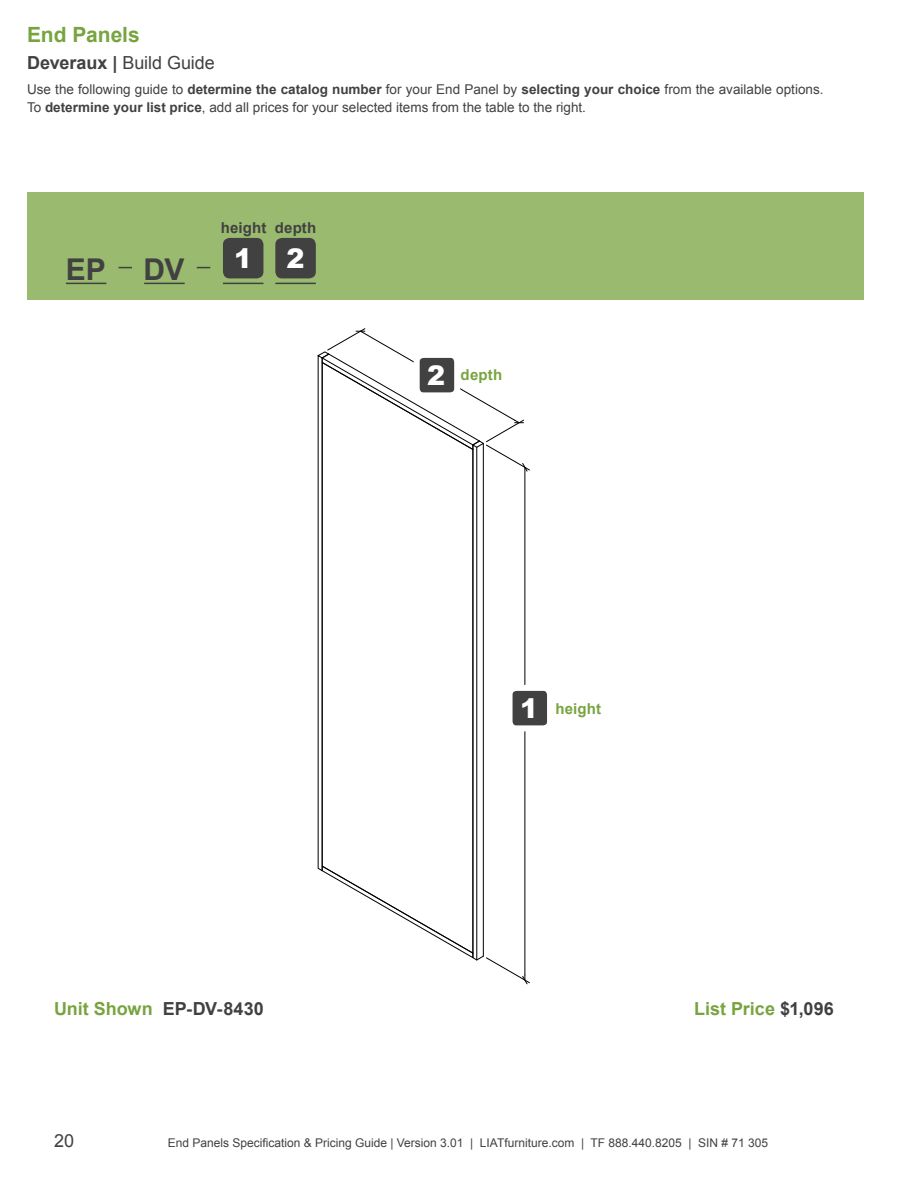
<style>
.page{position:relative;width:918px;height:1188px;background:#fff}
.page>*{position:absolute;margin:0;border:0;box-sizing:border-box;transform-origin:0 0}
.t1{font:700 30px "Arial";color:#414142}
.t2{font:900 27px "Arial";color:#fff}
.t3{font:700 21px "Arial";color:#78a440}
.t4{font:18px "Arial";letter-spacing:-.005em;color:#414142}
.t5{font:700 18px "Arial";color:#414142}
.t6{font:700 18px "Arial";letter-spacing:.005em;color:#78a440}
.t7{font:700 15px "Arial";letter-spacing:.01em;color:#78a440}
.t8{font:700 15px "Arial";letter-spacing:.01em;color:#414142}
.t9{font:13.5px/18px "Arial";color:#414142}
.t10{font:12px "Arial";color:#414142}
.s1{font-weight:700}
.s2{font-weight:900;font-size:27px;color:#fff}
.s3{color:#78a440}
.s4{color:#414142}
</style>
<div class="page">
<div style="left:27px;top:192px;width:837px;height:108px;background:#99ba6f"></div>
<svg style="left:119px;top:267px;width:13px;height:1px"></svg>
<div style="left:223px;top:238px;width:40px;height:40px;background:#414142;border-radius:7px"></div>
<hr style="left:223px;top:283px;width:40px;height:1px;background:#414142">
<div style="left:275px;top:238px;width:41px;height:40px;background:#414142;border-radius:7px"></div>
<hr style="left:275px;top:283px;width:41px;height:1px;background:#414142">
<svg style="left:197px;top:267px;width:13px;height:1px"></svg>
<svg style="left:317px;top:328px;width:213px;height:656px"></svg>
<hr style="left:66px;top:283px;width:40px;height:1px;background:#414142">
<hr style="left:144px;top:283px;width:41px;height:1px;background:#414142">
<div style="left:417px;top:355px;width:40px;height:40px;background:#414142;border-radius:7px"></div>
<div style="left:414px;top:352px;width:46px;height:46px;border:6px solid #fff;border-radius:7px"></div>
<div style="left:510px;top:688px;width:40px;height:40px;background:#414142;border-radius:7px"></div>
<div style="left:507px;top:685px;width:46px;height:46px;border:6px solid #fff;border-radius:7px"></div>
<h3 class="t3" style="left:27px;top:21px;width:114px">End Panels</h3>
<h3 class="t4" style="left:27px;top:51px;width:189px"><span class="s1">Deveraux |</span> Build Guide</h3>
<p class="t9" style="left:27px;top:80px;width:796px">Use the following guide to <span class="s1">determine the catalog number</span> for your End Panel by <span class="s1">selecting your choice</span> from the available options.<br>To <span class="s1">determine your list price</span>, add all prices for your selected items from the table to the right.</p>
<h1 class="t1" style="left:66px;top:249px;width:41px">EP</h1>
<h1 class="t1" style="left:144px;top:249px;width:42px">DV</h1>
<p class="t8" style="left:221px;top:218px;width:47px">height</p>
<h2 class="t2" style="left:234px;top:239px;width:20px">1</h2>
<p class="t8" style="left:275px;top:218px;width:43px">depth</p>
<h2 class="t2" style="left:287px;top:239px;width:20px">2</h2>
<p class="t7" style="left:427px;top:365px;width:77px"><span class="s2">2</span> depth</p>
<p class="t7" style="left:520px;top:698px;width:82px"><span class="s2">1</span> height</p>
<h3 class="t5" style="left:54px;top:996px;width:211px"><span class="s3">Unit Shown</span> EP-DV-8430</h3>
<h3 class="t6" style="left:694px;top:996px;width:141px">List Price <span class="s4">$1,096</span></h3>
<h3 class="t4" style="left:54px;top:1129px;width:22px">20</h3>
<p class="t10" style="left:168px;top:1135px;width:602px">End Panels Specification &amp; Pricing Guide | Version 3.01 | LIATfurniture.com | TF 888.440.8205 | SIN # 71 305</p>
</div>
